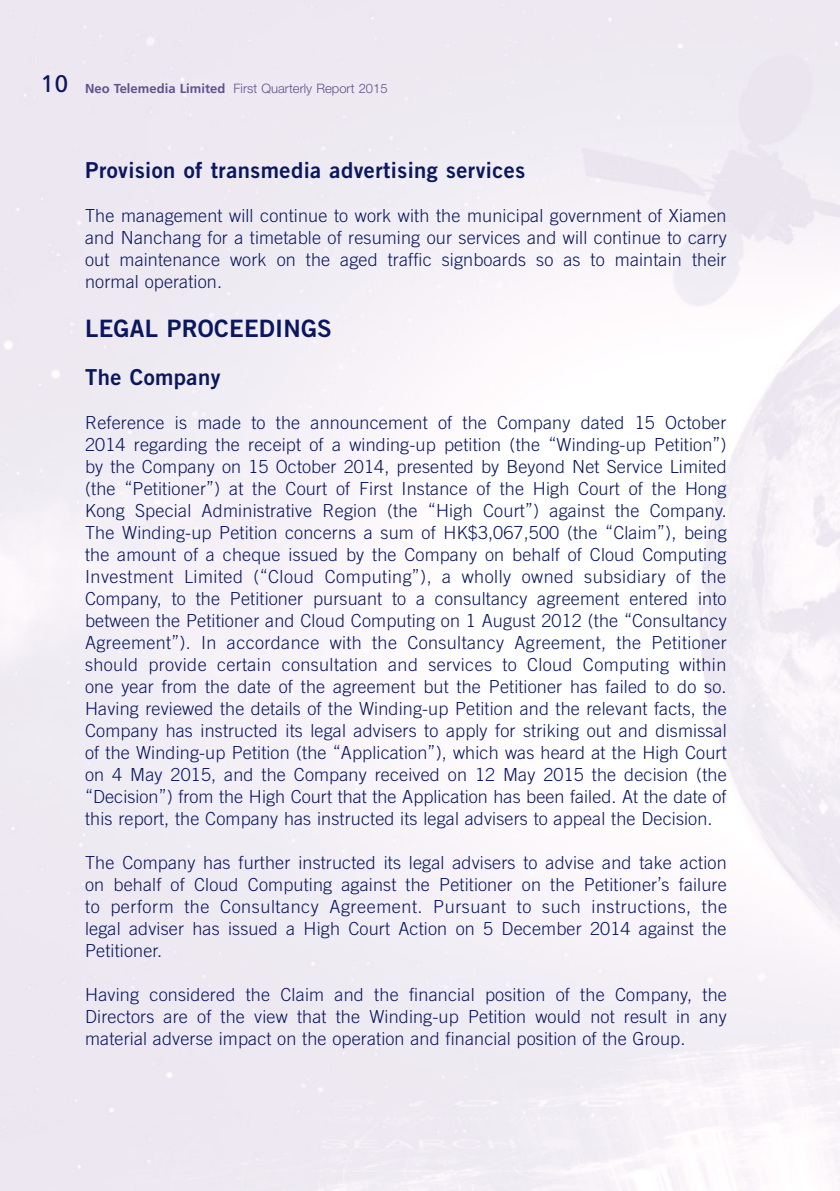
<style>
.page{position:relative;width:840px;height:1191px;background:#fff}
.page>*{position:absolute;margin:0;border:0;box-sizing:border-box;transform-origin:0 0}
.Heading_1{font:24px "Trade Gothic LT Std Bd 2";letter-spacing:.01em;color:#0a175f}
.Heading_2{font:22px "Trade Gothic LT Std Bd 2";letter-spacing:.02em;color:#0a175f}
.Body_Text{font:300 18px/22px "Trade Gothic LT Std";letter-spacing:.01em;color:#0a175f;text-align:justify}
.t1{font:300 13px "Helvetica Neue LT Std";letter-spacing:.005em;color:#5d548d}
.s1{font-family:"Frutiger LT Std";font-weight:400;font-size:24px;color:#0a175f}
.s2{font-family:"Frutiger LT Std";font-weight:700}
</style>
<div class="page">
<p class="t1" style="left:41px;top:80px;width:348px"><span class="s1">10</span> <span class="s2">Neo Telemedia Limited</span> First Quarterly Report 2015</p>
<p class="Heading_2" style="left:85px;top:157px;width:441px">Provision of transmedia advertising services</p>
<p class="Body_Text" style="left:85px;top:205px;width:642px">The management will continue to work with the municipal government of Xiamen and Nanchang for a timetable of resuming our services and will continue to carry out maintenance work on the aged traffic signboards so as to maintain their normal operation.</p>
<p class="Heading_1" style="left:85px;top:313px;width:248px">LEGAL PROCEEDINGS</p>
<p class="Heading_2" style="left:85px;top:363px;width:137px">The Company</p>
<p class="Body_Text" style="left:85px;top:411px;width:643px">Reference is made to the announcement of the Company dated 15 October 2014 regarding the receipt of a winding-up petition (the “Winding-up Petition”) by the Company on 15 October 2014, presented by Beyond Net Service Limited (the “Petitioner”) at the Court of First Instance of the High Court of the Hong Kong Special Administrative Region (the “High Court”) against the Company.<br>The Winding-up Petition concerns a sum of HK$3,067,500 (the “Claim”), being the amount of a cheque issued by the Company on behalf of Cloud Computing Investment Limited (“Cloud Computing”), a wholly owned subsidiary of the Company, to the Petitioner pursuant to a consultancy agreement entered into between the Petitioner and Cloud Computing on 1 August 2012 (the “Consultancy Agreement”). In accordance with the Consultancy Agreement, the Petitioner should provide certain consultation and services to Cloud Computing within one year from the date of the agreement but the Petitioner has failed to do so.<br>Having reviewed the details of the Winding-up Petition and the relevant facts, the Company has instructed its legal advisers to apply for striking out and dismissal of the Winding-up Petition (the “Application”), which was heard at the High Court on 4 May 2015, and the Company received on 12 May 2015 the decision (the “Decision”) from the High Court that the Application has been failed. At the date of this report, the Company has instructed its legal advisers to appeal the Decision.</p>
<p class="Body_Text" style="left:85px;top:851px;width:643px">The Company has further instructed its legal advisers to advise and take action on behalf of Cloud Computing against the Petitioner on the Petitioner’s failure to perform the Consultancy Agreement. Pursuant to such instructions, the legal adviser has issued a High Court Action on 5 December 2014 against the Petitioner.</p>
<p class="Body_Text" style="left:85px;top:983px;width:643px">Having considered the Claim and the financial position of the Company, the Directors are of the view that the Winding-up Petition would not result in any material adverse impact on the operation and financial position of the Group.</p>
</div>
